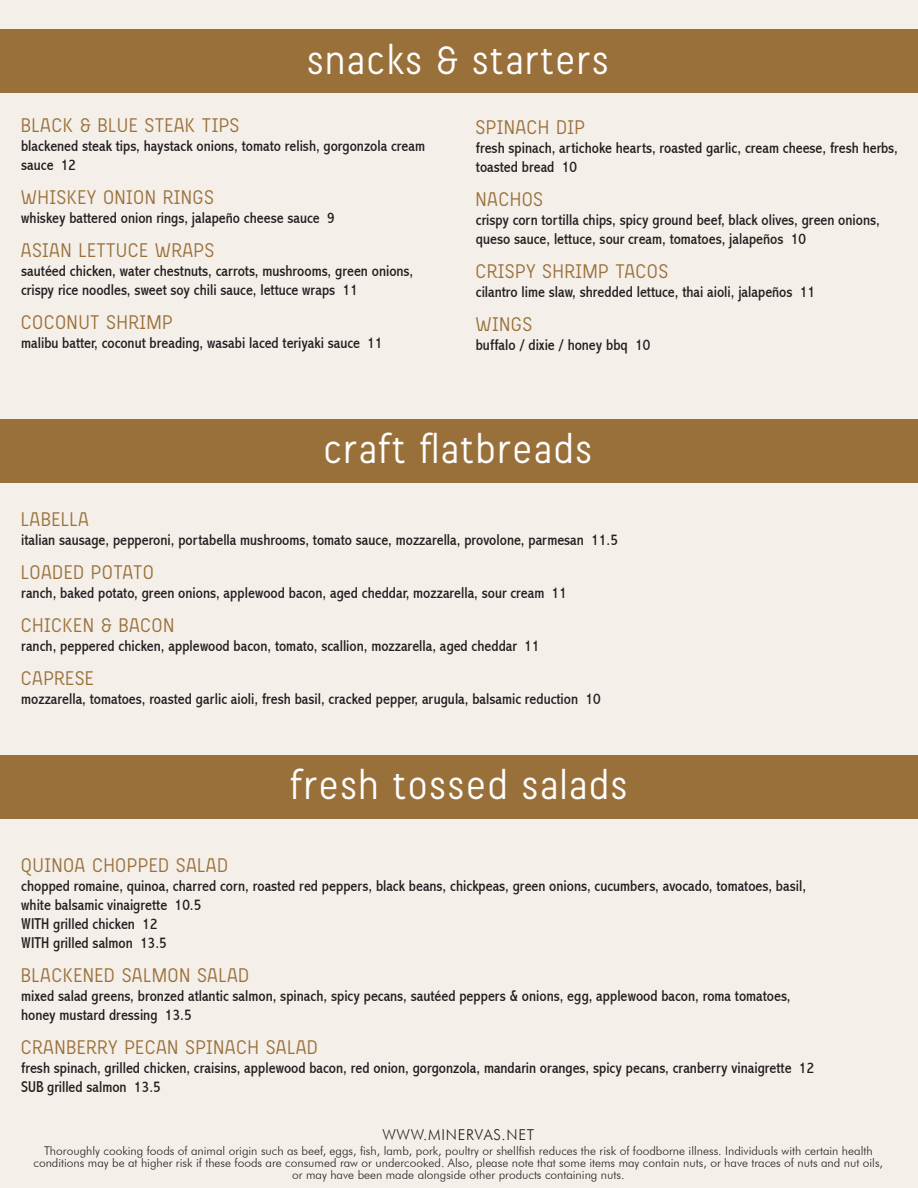
<style>
.page{position:relative;width:918px;height:1188px;background:#f4efe9}
.page>*{position:absolute;margin:0;border:0;box-sizing:border-box;transform-origin:0 0}
.t1{font:42px "Beauchef";letter-spacing:.05em;color:#fff}
.t2{font:21px "Beauchef";letter-spacing:.05em;color:#9a703a}
.t3{font:condensed 15.75px/18.9px "Abadi";color:#231f20}
.t4{font:300 15px "Futura BT";letter-spacing:.05em;color:#231f20}
.t5{font:300 12px/12px "Futura BT";color:#231f20;text-align:center}
</style>
<div class="page">
<div style="left:0;top:29px;width:918px;height:64px;background:#9a703a"></div>
<div style="left:0;top:755px;width:918px;height:64px;background:#9a703a"></div>
<div style="left:0;top:419px;width:918px;height:64px;background:#9a703a"></div>
<h1 class="t1" style="left:307px;top:36px;width:303px">snacks &amp; starters</h1>
<h2 class="t2" style="left:21px;top:113px;width:219px">BLACK &amp; BLUE STEAK TIPS</h2>
<p class="t3" style="left:21px;top:137px;width:405px">blackened steak tips, haystack onions, tomato relish, gorgonzola cream sauce 12</p>
<h2 class="t2" style="left:21px;top:185px;width:194px">WHISKEY ONION RINGS</h2>
<p class="t3" style="left:21px;top:209px;width:315px">whiskey battered onion rings, jalapeño cheese sauce 9</p>
<h2 class="t2" style="left:21px;top:238px;width:194px">ASIAN LETTUCE WRAPS</h2>
<p class="t3" style="left:21px;top:262px;width:394px">sautéed chicken, water chestnuts, carrots, mushrooms, green onions, crispy rice noodles, sweet soy chili sauce, lettuce wraps 11</p>
<h2 class="t2" style="left:21px;top:310px;width:153px">COCONUT SHRIMP</h2>
<p class="t3" style="left:21px;top:334px;width:363px">malibu batter, coconut breading, wasabi laced teriyaki sauce 11</p>
<h2 class="t2" style="left:476px;top:115px;width:110px">SPINACH DIP</h2>
<p class="t3" style="left:476px;top:139px;width:424px">fresh spinach, artichoke hearts, roasted garlic, cream cheese, fresh herbs, toasted bread 10</p>
<h2 class="t2" style="left:476px;top:187px;width:68px">NACHOS</h2>
<p class="t3" style="left:476px;top:211px;width:405px">crispy corn tortilla chips, spicy ground beef, black olives, green onions, queso sauce, lettuce, sour cream, tomatoes, jalapeños 10</p>
<h2 class="t2" style="left:476px;top:259px;width:193px">CRISPY SHRIMP TACOS</h2>
<p class="t3" style="left:476px;top:283px;width:341px">cilantro lime slaw, shredded lettuce, thai aioli, jalapeños 11</p>
<h2 class="t2" style="left:476px;top:312px;width:57px">WINGS</h2>
<p class="t3" style="left:476px;top:336px;width:176px">buffalo / dixie / honey bbq 10</p>
<h1 class="t1" style="left:324px;top:425px;width:269px">craft flatbreads</h1>
<h2 class="t2" style="left:21px;top:507px;width:69px">LABELLA</h2>
<p class="t3" style="left:21px;top:531px;width:598px">italian sausage, pepperoni, portabella mushrooms, tomato sauce, mozzarella, provolone, parmesan 11.5</p>
<h2 class="t2" style="left:21px;top:560px;width:134px">LOADED POTATO</h2>
<p class="t3" style="left:21px;top:584px;width:547px">ranch, baked potato, green onions, applewood bacon, aged cheddar, mozzarella, sour cream 11</p>
<h2 class="t2" style="left:21px;top:613px;width:154px">CHICKEN &amp; BACON</h2>
<p class="t3" style="left:21px;top:637px;width:520px">ranch, peppered chicken, applewood bacon, tomato, scallion, mozzarella, aged cheddar 11</p>
<h2 class="t2" style="left:21px;top:666px;width:74px">CAPRESE</h2>
<p class="t3" style="left:21px;top:690px;width:581px">mozzarella, tomatoes, roasted garlic aioli, fresh basil, cracked pepper, arugula, balsamic reduction 10</p>
<h1 class="t1" style="left:290px;top:761px;width:338px">fresh tossed salads</h1>
<h2 class="t2" style="left:21px;top:853px;width:208px">QUINOA CHOPPED SALAD</h2>
<p class="t3" style="left:21px;top:876px;width:786px">chopped romaine, quinoa, charred corn, roasted red peppers, black beans, chickpeas, green onions, cucumbers, avocado, tomatoes, basil, white balsamic vinaigrette 10.5<br>WITH grilled chicken 12<br>WITH grilled salmon 13.5</p>
<h2 class="t2" style="left:21px;top:963px;width:229px">BLACKENED SALMON SALAD</h2>
<p class="t3" style="left:21px;top:986px;width:771px">mixed salad greens, bronzed atlantic salmon, spinach, spicy pecans, sautéed peppers &amp; onions, egg, applewood bacon, roma tomatoes, honey mustard dressing 13.5</p>
<h2 class="t2" style="left:21px;top:1035px;width:298px">CRANBERRY PECAN SPINACH SALAD</h2>
<p class="t3" style="left:21px;top:1058px;width:795px">fresh spinach, grilled chicken, craisins, applewood bacon, red onion, gorgonzola, mandarin oranges, spicy pecans, cranberry vinaigrette 12<br>SUB grilled salmon 13.5</p>
<p class="t4" style="left:382px;top:1126px;width:153px">WWW.MINERVAS.NET</p>
<p class="t5" style="left:34px;top:1145px;width:851px">Thoroughly cooking foods of animal origin such as beef, eggs, fish, lamb, pork, poultry or shellfish reduces the risk of foodborne illness. Individuals with certain health conditions may be at higher risk if these foods are consumed raw or undercooked. Also, please note that some items may contain nuts, or have traces of nuts and nut oils, or may have been made alongside other products containing nuts.</p>
</div>
